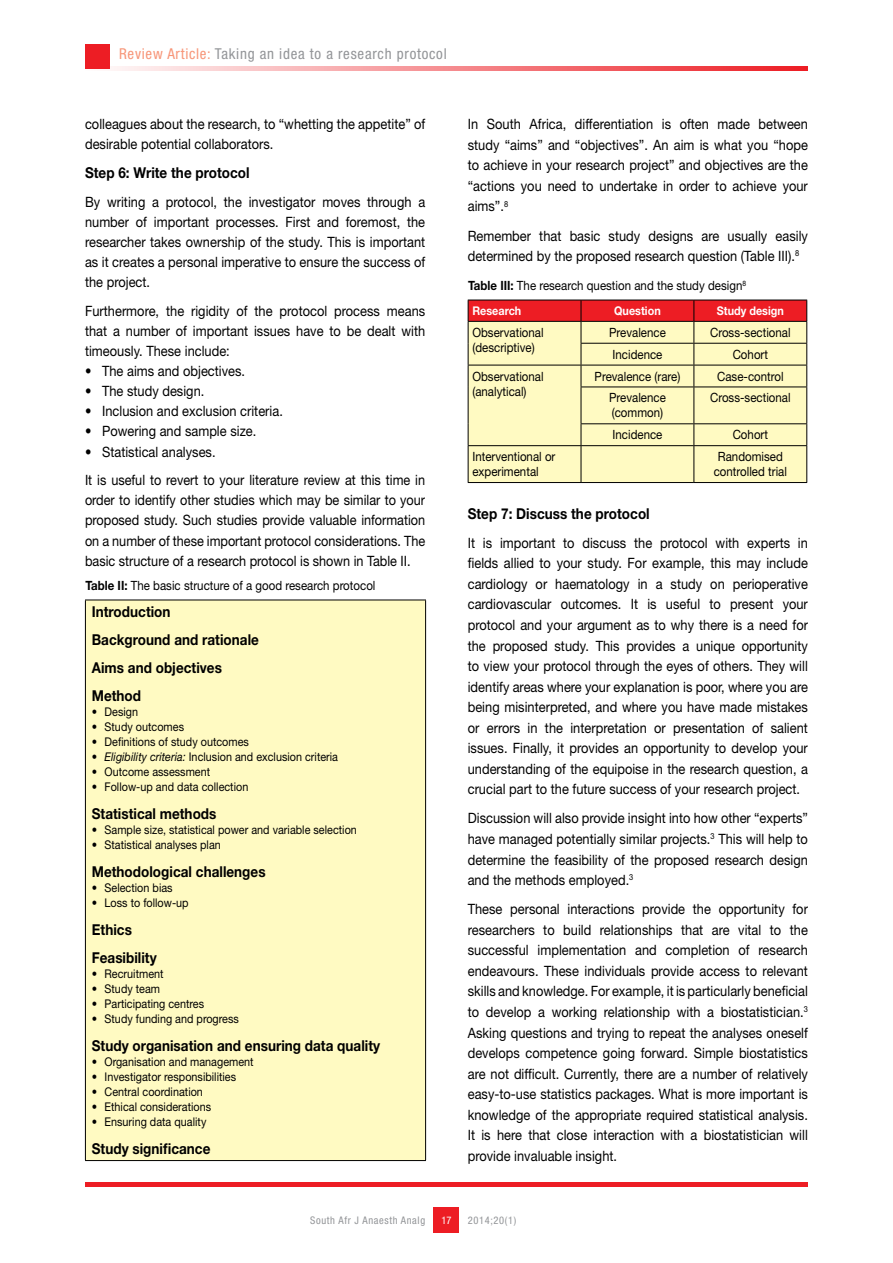
<style>
.page{position:relative;width:893px;height:1263px;background:#fff}
.page>*{position:absolute;margin:0;border:0;box-sizing:border-box;transform-origin:0 0}
.t1{font:700 15px/28px "Helvetica Neue LT Std";color:#000;scale:.9 1}
.t2{font:condensed 15px "Helvetica Neue LT Std";letter-spacing:.05em;color:#939598}
.t3{font:14.25px/20.5px "Helvetica Neue LT Std";color:#000;text-align:justify;scale:.9 1}
.t4{font:14.25px/20.1px "Helvetica Neue LT Std";color:#000;text-align:justify;scale:.89 1}
.t5{font:12.75px/15px "Helvetica Neue LT Std";color:#000;scale:.9 1}
.t6{font:12px "Helvetica Neue LT Std";color:#000;scale:.9 1}
.t7{font:700 12px "Helvetica Neue LT Std";color:#fff;scale:.9 1}
.t8{font:condensed 10.5px "Helvetica Neue LT Std";letter-spacing:.06em;color:#939598}
.t9{font:condensed 10.5px "Helvetica Neue LT Std";color:#fff}
.s1{color:#f79679}
.s2{font-weight:700}
.s3{font-style:italic}
</style>
<div class="page">
<svg style="left:85px;top:66px;width:723px;height:5px;background:#f5898d"></svg>
<div style="left:85px;top:44px;width:24px;height:24px;background:#ed1d24"></div>
<div style="left:434px;top:1208px;width:25px;height:25px;background:#ed1d24"></div>
<div style="left:85px;top:1182px;width:723px;height:5px;background:#ed1d24"></div>
<div style="left:85px;top:600px;width:341px;height:560px;background:#fffac2"></div>
<hr style="left:85px;top:600px;width:341px;height:1px;background:#000">
<hr style="left:85px;top:600px;width:1px;height:560px;background:#000">
<hr style="left:425px;top:600px;width:1px;height:560px;background:#000">
<hr style="left:85px;top:1160px;width:341px;height:1px;background:#000">
<div style="left:469px;top:387px;width:337px;height:95px;background:#fffac2"></div>
<svg style="left:468px;top:300px;width:339px;height:87px;background:#edba93"></svg>
<hr style="left:468px;top:387px;width:1px;height:37px;background:#000">
<hr style="left:581px;top:387px;width:113px;height:1px;background:#000">
<hr style="left:581px;top:387px;width:1px;height:36px;background:#000">
<hr style="left:694px;top:387px;width:113px;height:1px;background:#000">
<hr style="left:693px;top:387px;width:1px;height:36px;background:#000">
<hr style="left:806px;top:387px;width:1px;height:36px;background:#000">
<svg style="left:468px;top:424px;width:1px;height:21px"></svg>
<hr style="left:581px;top:423px;width:113px;height:1px;background:#000">
<svg style="left:581px;top:424px;width:1px;height:21px"></svg>
<hr style="left:694px;top:423px;width:113px;height:1px;background:#000">
<svg style="left:693px;top:424px;width:1px;height:21px"></svg>
<svg style="left:806px;top:424px;width:1px;height:21px"></svg>
<hr style="left:468px;top:445px;width:113px;height:1px;background:#000">
<hr style="left:468px;top:446px;width:1px;height:36px;background:#000">
<hr style="left:581px;top:445px;width:113px;height:1px;background:#000">
<hr style="left:581px;top:446px;width:1px;height:36px;background:#000">
<hr style="left:694px;top:445px;width:113px;height:1px;background:#000">
<hr style="left:693px;top:446px;width:1px;height:36px;background:#000">
<hr style="left:806px;top:446px;width:1px;height:36px;background:#000">
<hr style="left:468px;top:482px;width:113px;height:1px;background:#000">
<hr style="left:581px;top:482px;width:113px;height:1px;background:#000">
<hr style="left:694px;top:482px;width:113px;height:1px;background:#000">
<p class="t2" style="left:119px;top:45px;width:329px"><span class="s1">Review Article:</span> Taking an idea to a research protocol</p>
<p class="t3" style="left:85px;top:114px;width:379px;line-height:20.1px">colleagues about the research, to “whetting the appetite” of desirable potential collaborators.</p>
<p class="t1" style="left:85px;top:158px;width:184px">Step 6: Write the protocol</p>
<p class="t3" style="left:85px;top:191px;width:379px;line-height:20.1px">By writing a protocol, the investigator moves through a number of important processes. First and foremost, the researcher takes ownership of the study. This is important as it creates a personal imperative to ensure the success of the project.</p>
<p class="t3" style="left:85px;top:300px;width:379px;line-height:20.1px">Furthermore, the rigidity of the protocol process means that a number of important issues have to be dealt with timeously. These include:</p>
<p class="t3" style="left:85px;top:361px;width:179px">• The aims and objectives.</p>
<p class="t3" style="left:85px;top:381px;width:134px">• The study design.</p>
<p class="t3" style="left:85px;top:401px;width:221px">• Inclusion and exclusion criteria.</p>
<p class="t3" style="left:85px;top:421px;width:192px">• Powering and sample size.</p>
<p class="t3" style="left:85px;top:437px;width:379px;line-height:28.7px">• Statistical analyses.<br>It is useful to revert to your literature review at this time in</p>
<p class="t4" style="left:85px;top:490px;width:384px">order to identify other studies which may be similar to your proposed study. Such studies provide valuable information on a number of these important protocol considerations. The basic structure of a research protocol is shown in Table II.</p>
<p class="t5" style="left:85px;top:578px;width:324px"><span class="s2">Table II:</span> The basic structure of a good research protocol</p>
<p class="t1" style="left:92px;top:597px;width:187px">Introduction<br>Background and rationale<br>Aims and objectives<br>Method</p>
<p class="t6" style="left:92px;top:705px;width:53px">• Design</p>
<p class="t6" style="left:92px;top:720px;width:104px">• Study outcomes</p>
<p class="t6" style="left:92px;top:735px;width:176px">• Definitions of study outcomes</p>
<p class="t6" style="left:92px;top:750px;width:275px"><span class="s3">• Eligibility criteria:</span> Inclusion and exclusion criteria</p>
<p class="t6" style="left:92px;top:765px;width:133px">• Outcome assessment</p>
<p class="t6" style="left:92px;top:780px;width:175px">• Follow-up and data collection</p>
<p class="t1" style="left:92px;top:799px;width:140px">Statistical methods</p>
<p class="t6" style="left:92px;top:823px;width:296px">• Sample size, statistical power and variable selection</p>
<p class="t6" style="left:92px;top:838px;width:145px">• Statistical analyses plan</p>
<p class="t1" style="left:92px;top:857px;width:195px">Methodological challenges</p>
<p class="t6" style="left:92px;top:881px;width:91px">• Selection bias</p>
<p class="t6" style="left:92px;top:896px;width:109px">• Loss to follow-up</p>
<p class="t1" style="left:92px;top:915px;width:74px">Ethics<br>Feasibility</p>
<p class="t6" style="left:92px;top:967px;width:81px">• Recruitment</p>
<p class="t6" style="left:92px;top:982px;width:77px">• Study team</p>
<p class="t6" style="left:92px;top:997px;width:126px">• Participating centres</p>
<p class="t6" style="left:92px;top:1012px;width:165px">• Study funding and progress</p>
<p class="t1" style="left:92px;top:1031px;width:322px">Study organisation and ensuring data quality</p>
<p class="t6" style="left:92px;top:1055px;width:181px">• Organisation and management</p>
<p class="t6" style="left:92px;top:1070px;width:162px">• Investigator responsibilities</p>
<p class="t6" style="left:92px;top:1085px;width:125px">• Central coordination</p>
<p class="t6" style="left:92px;top:1100px;width:134px">• Ethical considerations</p>
<p class="t6" style="left:92px;top:1115px;width:129px">• Ensuring data quality</p>
<p class="t1" style="left:92px;top:1134px;width:133px">Study significance</p>
<p class="t3" style="left:468px;top:114px;width:380px">In South Africa, differentiation is often made between study “aims” and “objectives”. An aim is what you “hope to achieve in your research project” and objectives are the “actions you need to undertake in order to achieve your aims”.<sup>8</sup></p>
<p class="t3" style="left:468px;top:225px;width:379px">Remember that basic study designs are usually easily determined by the proposed research question (Table III).<sup>8</sup></p>
<p class="t5" style="left:468px;top:278px;width:310px"><span class="s2">Table III:</span> The research question and the study design<sup>8</sup></p>
<p class="t7" style="left:472px;top:303px;width:56px">Research</p>
<p class="t7" style="left:614px;top:303px;width:53px">Question</p>
<p class="t7" style="left:717px;top:303px;width:76px">Study design</p>
<p class="t5" style="left:472px;top:325px;width:81px">Observational (descriptive)</p>
<p class="t5" style="left:609px;top:325px;width:65px">Prevalence</p>
<p class="t5" style="left:710px;top:325px;width:91px">Cross-sectional</p>
<p class="t5" style="left:612px;top:346px;width:57px">Incidence</p>
<p class="t5" style="left:733px;top:346px;width:41px">Cohort</p>
<p class="t5" style="left:472px;top:368px;width:81px">Observational (analytical)</p>
<p class="t5" style="left:595px;top:368px;width:97px">Prevalence (rare)</p>
<p class="t5" style="left:717px;top:368px;width:75px">Case-control</p>
<p class="t5" style="left:609px;top:390px;width:65px">Prevalence (common)</p>
<p class="t5" style="left:710px;top:390px;width:91px">Cross-sectional</p>
<p class="t5" style="left:612px;top:427px;width:57px">Incidence</p>
<p class="t5" style="left:733px;top:427px;width:41px">Cohort</p>
<p class="t5" style="left:472px;top:449px;width:94px">Interventional or experimental</p>
<p class="t5" style="left:714px;top:449px;width:83px;text-align:center">Randomised controlled trial</p>
<p class="t1" style="left:468px;top:499px;width:204px">Step 7: Discuss the protocol</p>
<p class="t3" style="left:468px;top:532px;width:380px">It is important to discuss the protocol with experts in fields allied to your study. For example, this may include cardiology or haematology in a study on perioperative cardiovascular outcomes. It is useful to present your protocol and your argument as to why there is a need for the proposed study. This provides a unique opportunity to view your protocol through the eyes of others. They will identify areas where your explanation is poor, where you are being misinterpreted, and where you have made mistakes or errors in the interpretation or presentation of salient issues. Finally, it provides an opportunity to develop your understanding of the equipoise in the research question, a crucial part to the future success of your research project.</p>
<p class="t3" style="left:468px;top:808px;width:380px">Discussion will also provide insight into how other “experts” have managed potentially similar projects.<sup>3</sup> This will help to determine the feasibility of the proposed research design and the methods employed.<sup>3</sup></p>
<p class="t3" style="left:468px;top:899px;width:379px">These personal interactions provide the opportunity for researchers to build relationships that are vital to the successful implementation and completion of research endeavours. These individuals provide access to relevant skills and knowledge. For example, it is particularly beneficial to develop a working relationship with a biostatistician.<sup>3<br></sup>Asking questions and trying to repeat the analyses oneself develops competence going forward. Simple biostatistics are not difficult. Currently, there are a number of relatively easy-to-use statistics packages. What is more important is knowledge of the appropriate required statistical analysis.<br>It is here that close interaction with a biostatistician will provide invaluable insight.</p>
<p class="t8" style="left:310px;top:1214px;width:117px">South Afr J Anaesth Analg</p>
<p class="t9" style="left:441px;top:1214px;width:12px">17</p>
<p class="t8" style="left:468px;top:1214px;width:50px">2014;20(1)</p>
</div>
